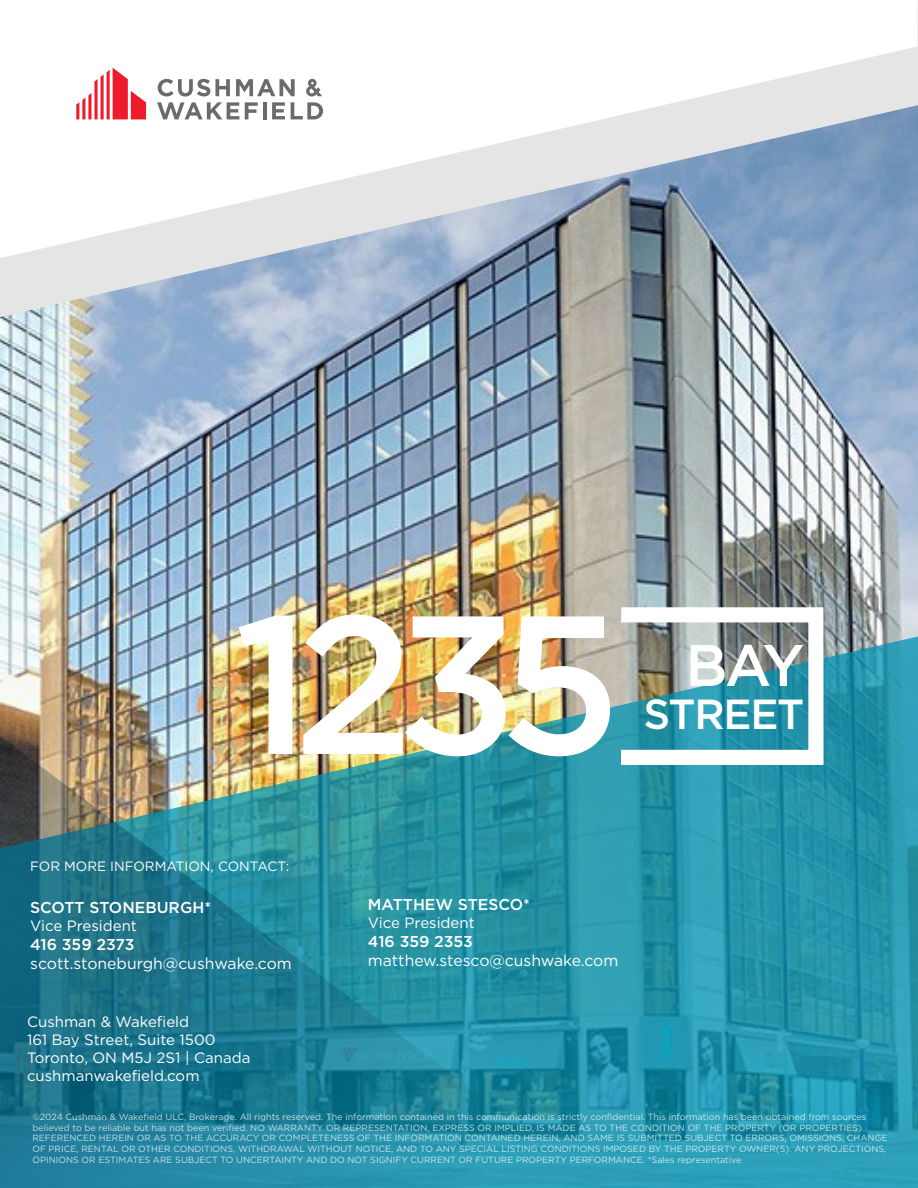
<style>
.page{position:relative;width:918px;height:1188px;background:#fff}
.page>*{position:absolute;margin:0;border:0;box-sizing:border-box;transform-origin:0 0}
.t1{font:500 196.5px "Gotham";color:#fff}
.t2{font:500 58.5px "Gotham";color:#fff}
.t3{font:500 42px "Gotham";letter-spacing:-.03em;color:#fff}
.t4{font:15.75px "Gotham";color:#fff}
.t5{font:500 15.75px "Gotham";color:#fff}
.t6{font:15px "Gotham";color:#fff}
.t7{font:13.5px "Gotham";color:#fff}
.t8{font:9px/10.8px "Gotham";color:#fff}
</style>
<div class="page">
<img style="left:0;top:317px;width:918px;height:315px">
<svg style="left:823px;top:632px;width:95px;height:556px;background:#2795ac"></svg>
<img style="left:0;top:473px;width:823px;height:715px">
<svg style="left:0;top:0;width:918px;height:317px;background:#9cadbf"></svg>
<svg style="left:0;top:0;width:917px;height:258px"></svg>
<svg style="left:76px;top:68px;width:70px;height:51px"></svg>
<svg style="left:157px;top:79px;width:166px;height:40px"></svg>
<div style="left:613px;top:607px;width:211px;height:158px;border:15px solid #fff"></div>
<p class="t1" style="left:234px;top:556px;width:390px">1235</p>
<p class="t2" style="left:685px;top:627px;width:120px">BAY</p>
<p class="t3" style="left:644px;top:687px;width:162px">STREET</p>
<p class="t7" style="left:30px;top:857px;width:260px">FOR MORE INFORMATION, CONTACT:</p>
<p class="t5" style="left:30px;top:897px;width:182px">SCOTT STONEBURGH*</p>
<p class="t6" style="left:30px;top:916px;width:108px">Vice President</p>
<p class="t5" style="left:30px;top:934px;width:106px">416 359 2373</p>
<p class="t4" style="left:30px;top:953px;width:263px">scott.stoneburgh@cushwake.com</p>
<p class="t5" style="left:368px;top:894px;width:163px">MATTHEW STESCO*</p>
<p class="t6" style="left:368px;top:913px;width:108px">Vice President</p>
<p class="t5" style="left:368px;top:931px;width:106px">416 359 2353</p>
<p class="t4" style="left:368px;top:950px;width:252px">matthew.stesco@cushwake.com</p>
<p class="t6" style="left:27px;top:1012px;width:164px">Cushman &amp; Wakefield</p>
<p class="t6" style="left:27px;top:1030px;width:190px">161 Bay Street, Suite 1500</p>
<p class="t6" style="left:27px;top:1048px;width:225px">Toronto, ON M5J 2S1 | Canada</p>
<p class="t6" style="left:27px;top:1066px;width:174px">cushmanwakefield.com</p>
<p class="t8" style="left:32px;top:1111px;width:857px">©2024 Cushman &amp; Wakefield ULC, Brokerage. All rights reserved. The information contained in this communication is strictly confidential. This information has been obtained from sources believed to be reliable but has not been verified. NO WARRANTY OR REPRESENTATION, EXPRESS OR IMPLIED, IS MADE AS TO THE CONDITION OF THE PROPERTY (OR PROPERTIES)<br>REFERENCED HEREIN OR AS TO THE ACCURACY OR COMPLETENESS OF THE INFORMATION CONTAINED HEREIN, AND SAME IS SUBMITTED SUBJECT TO ERRORS, OMISSIONS, CHANGE OF PRICE, RENTAL OR OTHER CONDITIONS, WITHDRAWAL WITHOUT NOTICE, AND TO ANY SPECIAL LISTING CONDITIONS IMPOSED BY THE PROPERTY OWNER(S). ANY PROJECTIONS, OPINIONS OR ESTIMATES ARE SUBJECT TO UNCERTAINTY AND DO NOT SIGNIFY CURRENT OR FUTURE PROPERTY PERFORMANCE. *Sales representative</p>
</div>
